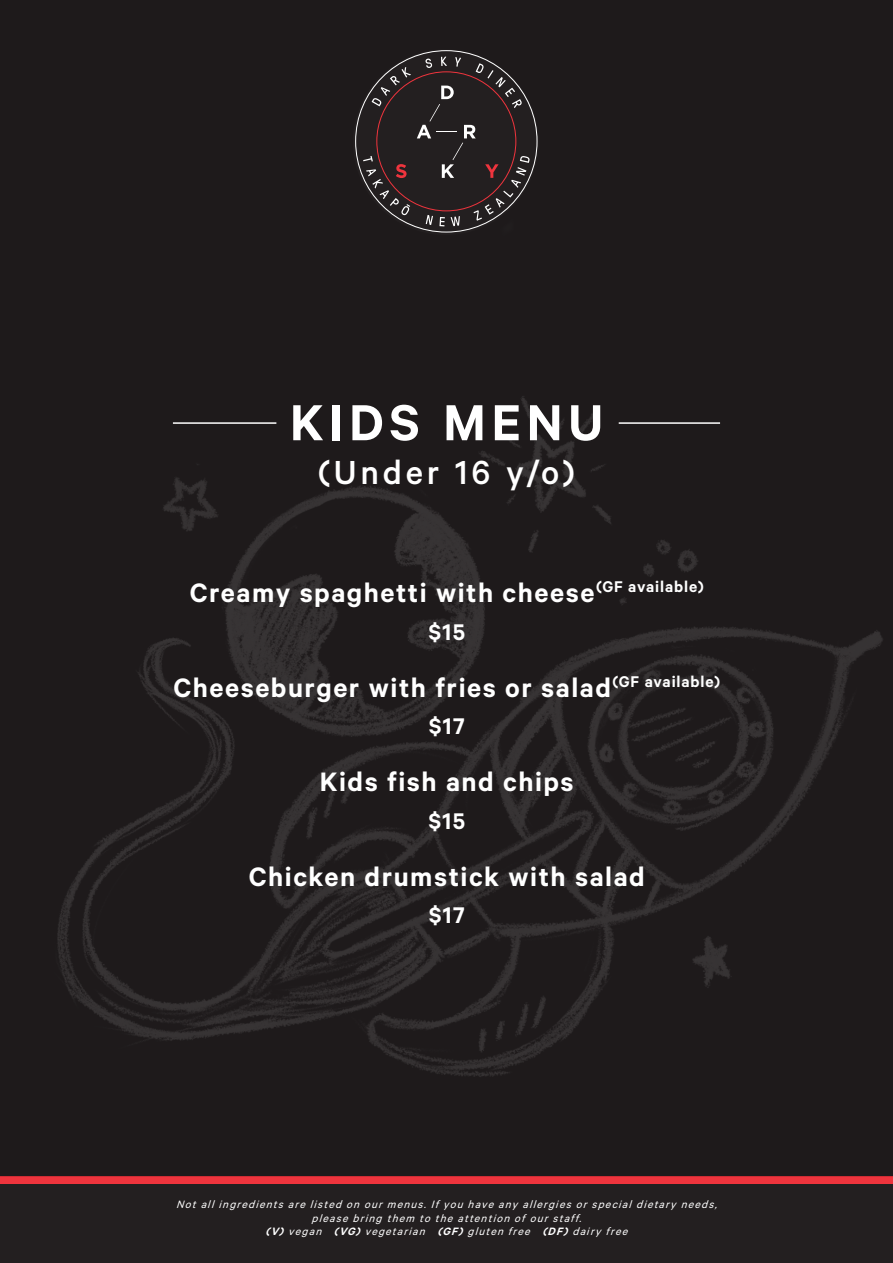
<style>
.page{position:relative;width:893px;height:1263px;background:#231f20}
.page>*{position:absolute;margin:0;border:0;box-sizing:border-box;transform-origin:0 0}
.Heading{font:600 57px "Calibre";letter-spacing:.1em;color:#fff}
.Heading-2{font:500 37.5px "Calibre";letter-spacing:.1em;color:#fff}
.Body_Text{font:600 30px "Calibre";letter-spacing:.05em;color:#fff}
.Body_Text-2{font:600 25.5px "Calibre";letter-spacing:.05em;color:#fff}
.Body_Text-3{font:italic 12px/13.5px "Calibre";color:#fff;text-align:center}
.s1{font-weight:600}
</style>
<div class="page">
<div style="left:0;top:1176px;width:893px;height:8px;background:#ee343d"></div>
<img style="left:58px;top:398px;width:824px;height:679px">
<svg style="left:355px;top:50px;width:182px;height:183px"></svg>
<hr style="left:619px;top:422px;width:101px;height:2px;background:#fff">
<hr style="left:173px;top:422px;width:103px;height:2px;background:#fff">
<p class="Heading" style="left:290px;top:389px;width:315px">KIDS MENU</p>
<p class="Heading-2" style="left:318px;top:450px;width:258px">(Under 16 y/o)</p>
<p class="Body_Text" style="left:190px;top:575px;width:515px">Creamy spaghetti with cheese<sup>(GF</sup> <sup>available)</sup></p>
<p class="Body_Text-2" style="left:428px;top:617px;width:38px">$15</p>
<p class="Body_Text" style="left:173px;top:670px;width:548px">Cheeseburger with fries or salad<sup>(GF</sup> <sup>available)</sup></p>
<p class="Body_Text-2" style="left:429px;top:711px;width:37px">$17</p>
<p class="Body_Text" style="left:320px;top:764px;width:255px">Kids fish and chips</p>
<p class="Body_Text-2" style="left:428px;top:806px;width:38px">$15</p>
<p class="Body_Text" style="left:249px;top:859px;width:398px">Chicken drumstick with salad</p>
<p class="Body_Text-2" style="left:429px;top:900px;width:37px">$17</p>
<p class="Body_Text-3" style="left:176px;top:1197px;width:546px">Not all ingredients are listed on our menus. If you have any allergies or special dietary needs, please bring them to the attention of our staff.<br><span class="s1">(V)</span> vegan <span class="s1">(VG)</span> vegetarian <span class="s1">(GF)</span> gluten free <span class="s1">(DF)</span> dairy free</p>
</div>
